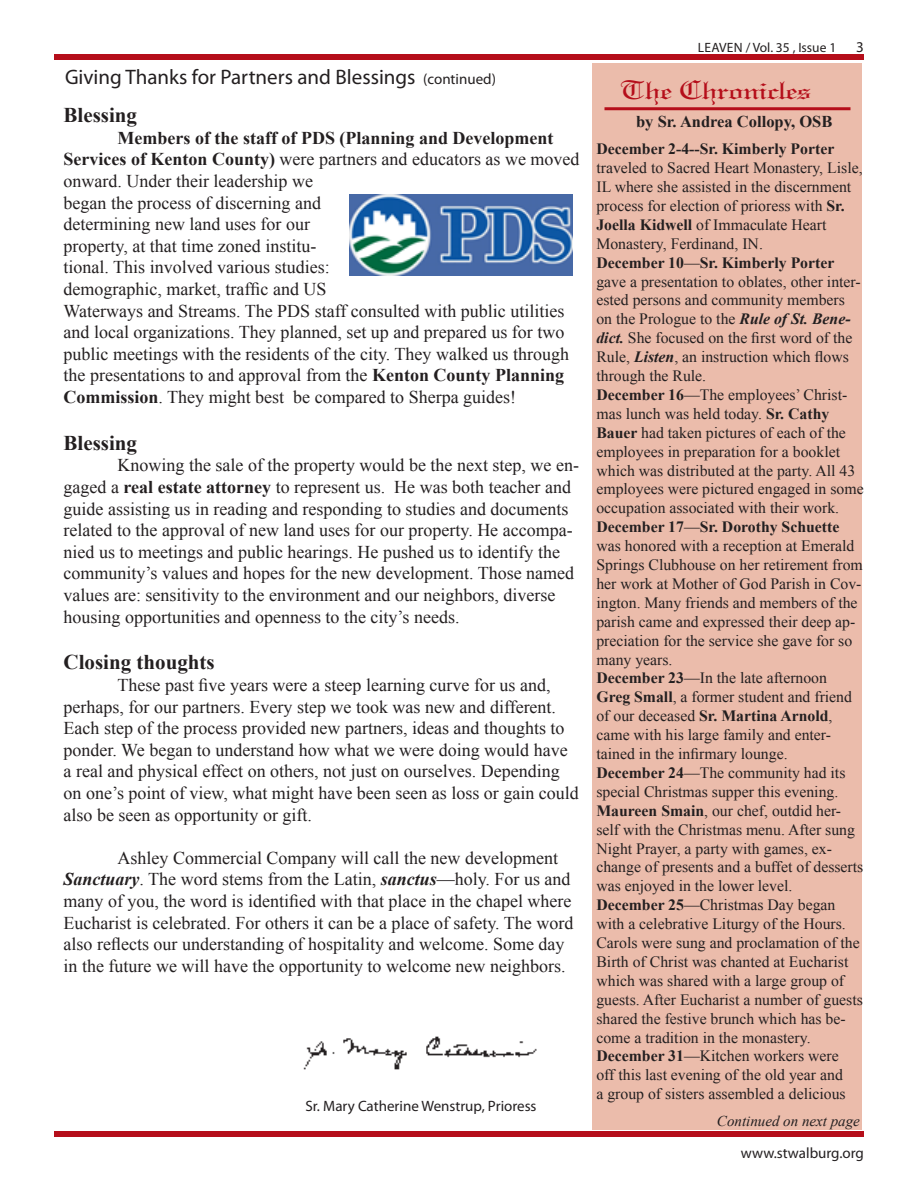
<style>
.page{position:relative;width:918px;height:1188px;background:#fff}
.page>*{position:absolute;margin:0;border:0;box-sizing:border-box;transform-origin:0 0}
.t1{font:27px "Gothic 57 Wide Normal";color:#b50e1a}
.t2{font:21px "Myriad Pro";color:#231f20}
.t3{font:700 21px "Times New Roman";color:#231f20}
.t4{font:18px/21.6px "Times New Roman";color:#231f20}
.t5{font:700 16.5px "Times New Roman";color:#231f20}
.t6{font:15.75px/18.9px "Times New Roman";color:#231f20}
.t7{font:700 15.75px "Times New Roman";color:#231f20}
.t8{font:15px "Myriad Pro";color:#231f20}
.t9{font:italic 15px "Times New Roman";color:#231f20}
.t10{font:13.5px "Myriad Pro";color:#231f20}
.s1{font-size:15px}
.s2{font-weight:700}
.s3{font-weight:700;font-style:italic}
</style>
<div class="page">
<div style="left:54px;top:54px;width:810px;height:6px;background:#b50e1a"></div>
<div style="left:54px;top:1131px;width:810px;height:6px;background:#b50e1a"></div>
<div style="left:592px;top:63px;width:270px;height:1067px;background:#ebbcab"></div>
<hr style="left:604px;top:107px;width:246px;height:3px;background:#b50e1a">
<img style="left:349px;top:195px;width:224px;height:81px">
<img style="left:303px;top:1036px;width:234px;height:34px">
<p class="t2" style="left:65px;top:64px;width:432px">Giving Thanks for Partners and Blessings <span class="s1">(continued)</span></p>
<p class="t3" style="left:64px;top:101px;width:75px">Blessing</p>
<p class="t4" style="left:64px;top:127px;width:517px;text-indent:54px"><span class="s2">Members of the staff of PDS (Planning and Development Services of Kenton County)</span> were partners and educators as we moved onward. Under their leadership we<br>began the process of discerning and<br>determining new land uses for our<br>property, at that time zoned institu-<br>tional. This involved various studies:<br>demographic, market, traffic and US<br>Waterways and Streams. The PDS staff consulted with public utilities and local organizations. They planned, set up and prepared us for two public meetings with the residents of the city. They walked us through the presentations to and approval from the <span class="s2">Kenton County Planning Commission</span>. They might best be compared to Sherpa guides!</p>
<p class="t3" style="left:64px;top:428px;width:75px">Blessing</p>
<p class="t4" style="left:64px;top:454px;width:517px;text-indent:54px">Knowing the sale of the property would be the next step, we en&shy;gaged a <span class="s2">real estate attorney</span> to represent us. He was both teacher and guide assisting us in reading and responding to studies and documents related to the approval of new land uses for our property. He accompa&shy;nied us to meetings and public hearings. He pushed us to identify the community’s values and hopes for the new development. Those named values are: sensitivity to the environment and our neighbors, diverse housing opportunities and openness to the city’s needs.</p>
<p class="t3" style="left:64px;top:648px;width:153px">Closing thoughts</p>
<p class="t4" style="left:64px;top:674px;width:517px;text-indent:54px">These past five years were a steep learning curve for us and, perhaps, for our partners. Every step we took was new and different.<br>Each step of the process provided new partners, ideas and thoughts to ponder. We began to understand how what we were doing would have a real and physical effect on others, not just on ourselves. Depending on one’s point of view, what might have been seen as loss or gain could also be seen as opportunity or gift.</p>
<p class="t4" style="left:64px;top:847px;width:511px;text-indent:54px">Ashley Commercial Company will call the new development <span class="s3">Sanctuary</span>. The word stems from the Latin, <span class="s3">sanctus</span>—holy. For us and many of you, the word is identified with that place in the chapel where Eucharist is celebrated. For others it can be a place of safety. The word also reflects our understanding of hospitality and welcome. Some day in the future we will have the opportunity to welcome new neighbors.</p>
<p class="t8" style="left:305px;top:1097px;width:233px">Sr. Mary Catherine Wenstrup, Prioress</p>
<p class="t10" style="left:698px;top:39px;width:140px">Leaven / Vol. 35 , Issue 1</p>
<p class="t8" style="left:856px;top:37px;width:9px">3</p>
<h1 class="t1" style="left:622px;top:65px;width:190px">The Chronicles</h1>
<p class="t5" style="left:636px;top:110px;width:198px">by Sr. Andrea Collopy, OSB</p>
<p class="t7" style="left:596px;top:138px;width:239px">December 2-4--Sr. Kimberly Porter</p>
<p class="t6" style="left:596px;top:158px;width:269px">traveled to Sacred Heart Monastery, Lisle, IL where she assisted in the discernment process for election of prioress with <span class="s2">Sr.<br>Joella Kidwell</span> of Immaculate Heart Monastery, Ferdinand, IN.<br><span class="s2">December 10</span>—<span class="s2">Sr. Kimberly Porter </span>gave a presentation to oblates, other inter&shy;ested persons and community members on the Prologue to the <span class="s3">Rule of St. Bene&shy;dict.</span> She focused on the first word of the Rule, <span class="s3">Listen</span>, an instruction which flows through the Rule.<br><span class="s2">December 16</span>—The employees’ Christ&shy;mas lunch was held today. <span class="s2">Sr. Cathy Bauer</span> had taken pictures of each of the employees in preparation for a booklet which was distributed at the party. All 43 employees were pictured engaged in some occupation associated with their work.<br><span class="s2">December 17</span>—<span class="s2">Sr. Dorothy Schuette </span>was honored with a reception at Emerald Springs Clubhouse on her retirement from her work at Mother of God Parish in Cov&shy;ington. Many friends and members of the parish came and expressed their deep ap&shy;preciation for the service she gave for so many years.<br><span class="s2">December 23</span>—In the late afternoon <span class="s2">Greg Small</span>, a former student and friend of our deceased <span class="s2">Sr. Martina Arnold</span>, came with his large family and enter&shy;tained in the infirmary lounge.<br><span class="s2">December 24</span>—The community had its special Christmas supper this evening.<br><span class="s2">Maureen Smain</span>, our chef, outdid her&shy;self with the Christmas menu. After sung Night Prayer, a party with games, ex&shy;change of presents and a buffet of desserts was enjoyed in the lower level.<br><span class="s2">December 25</span>—Christmas Day began with a celebrative Liturgy of the Hours.<br>Carols were sung and proclamation of the Birth of Christ was chanted at Eucharist which was shared with a large group of guests. After Eucharist a number of guests shared the festive brunch which has be&shy;come a tradition in the monastery.<br><span class="s2">December 31</span>—Kitchen workers were<br>off this last evening of the old year and<br>a group of sisters assembled a delicious</p>
<p class="t9" style="left:717px;top:1110px;width:144px">Continued on next page</p>
<p class="t8" style="left:741px;top:1144px;width:125px">www.stwalburg.org</p>
</div>
